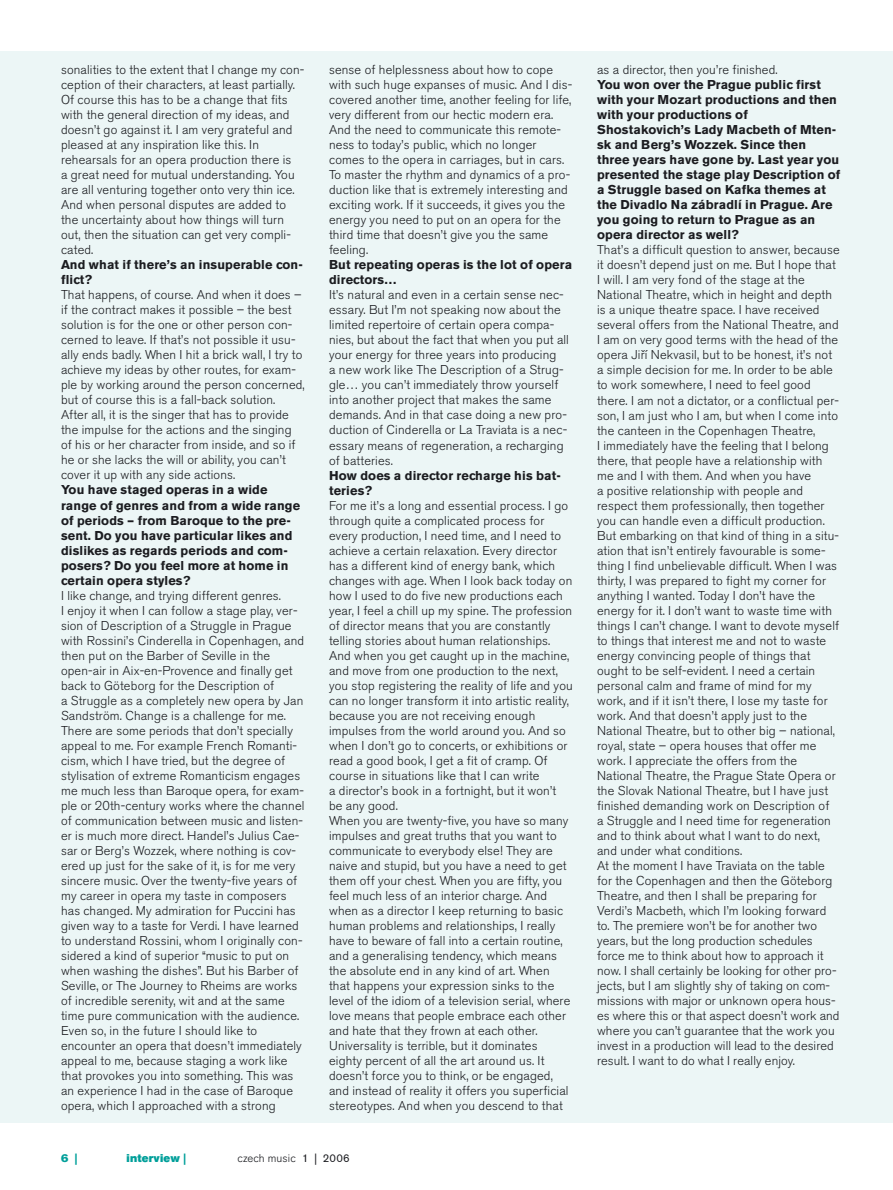
<style>
.page{position:relative;width:893px;height:1190px;background:#fff}
.page>*{position:absolute;margin:0;border:0;box-sizing:border-box;transform-origin:0 0}
.t1{font:300 12.75px/15px "Akzidenz Grotesk BECE";letter-spacing:.01em;color:#1b1c20}
.t2{font:700 12.75px/15px "Akzidenz Grotesk BECE";letter-spacing:.01em;color:#1b1c20}
.t3{font:300 11.25px "Akzidenz Grotesk BECE";letter-spacing:.01em;color:#1b1c20}
.t4{font:11.25px "Akzidenz Grotesk BECE Super";letter-spacing:.015em;color:#009f9a}
.s1{font-weight:400}
</style>
<div class="page">
<div style="left:0;top:51px;width:892px;height:1072px;background:#ecf6f6"></div>
<p class="t1" style="left:61px;top:64px;width:245px">sonalities to the extent that I change my con&shy;ception of their characters, at least partially.<br>Of course this has to be a change that fits with the general direction of my ideas, and doesn’t go against it. I am very grateful and pleased at any inspiration like this. In rehearsals for an opera production there is<br>a great need for mutual understanding. You are all venturing together onto very thin ice.<br>And when personal disputes are added to the uncertainty about how things will turn out, then the situation can get very compli&shy;cated.</p>
<p class="t2" style="left:61px;top:259px;width:243px">And what if there’s an insuperable con&shy;flict?</p>
<p class="t1" style="left:61px;top:289px;width:245px">That happens, of course. And when it does – if the contract makes it possible – the best solution is for the one or other person con&shy;cerned to leave. If that’s not possible it usu&shy;ally ends badly. When I hit a brick wall, I try to achieve my ideas by other routes, for exam&shy;ple by working around the person concerned, but of course this is a fall-back solution.<br>After all, it is the singer that has to provide the impulse for the actions and the singing of his or her character from inside, and so if he or she lacks the will or ability, you can’t cover it up with any side actions.</p>
<p class="t2" style="left:61px;top:484px;width:241px">You have staged operas in a wide range of genres and from a wide range of periods – from Baroque to the pre&shy;sent. Do you have particular likes and dislikes as regards periods and com&shy;posers? Do you feel more at home in certain opera styles?</p>
<p class="t1" style="left:61px;top:589px;width:245px">I like change, and trying different genres.<br>I enjoy it when I can follow a stage play, ver&shy;sion of Description of a Struggle in Prague with Rossini’s Cinderella in Copenhagen, and then put on the Barber of Seville in the open-air in Aix-en-Provence and finally get back to Göteborg for the Description of<br>a Struggle as a completely new opera by Jan Sandström. Change is a challenge for me.<br>There are some periods that don’t specially appeal to me. For example French Romanti&shy;cism, which I have tried, but the degree of stylisation of extreme Romanticism engages me much less than Baroque opera, for exam&shy;ple or 20th-century works where the channel of communication between music and listen&shy;er is much more direct. Handel’s Julius Cae&shy;sar or Berg’s Wozzek, where nothing is cov&shy;ered up just for the sake of it, is for me very sincere music. Over the twenty-five years of my career in opera my taste in composers has changed. My admiration for Puccini has given way to a taste for Verdi. I have learned to understand Rossini, whom I originally con&shy;sidered a kind of superior “music to put on when washing the dishes”. But his Barber of Seville, or The Journey to Rheims are works of incredible serenity, wit and at the same time pure communication with the audience.<br>Even so, in the future I should like to encounter an opera that doesn’t immediately appeal to me, because staging a work like that provokes you into something. This was an experience I had in the case of Baroque opera, which I approached with a strong</p>
<p class="t1" style="left:329px;top:64px;width:244px">sense of helplessness about how to cope with such huge expanses of music. And I dis&shy;covered another time, another feeling for life, very different from our hectic modern era.<br>And the need to communicate this remote&shy;ness to today’s public, which no longer comes to the opera in carriages, but in cars.<br>To master the rhythm and dynamics of a pro&shy;duction like that is extremely interesting and exciting work. If it succeeds, it gives you the energy you need to put on an opera for the third time that doesn’t give you the same feeling.</p>
<p class="t2" style="left:329px;top:259px;width:244px">But repeating operas is the lot of opera directors…</p>
<p class="t1" style="left:329px;top:289px;width:241px">It’s natural and even in a certain sense nec&shy;essary. But I’m not speaking now about the limited repertoire of certain opera compa&shy;nies, but about the fact that when you put all your energy for three years into producing<br>a new work like The Description of a Strug&shy;gle… you can’t immediately throw yourself into another project that makes the same demands. And in that case doing a new pro&shy;duction of Cinderella or La Traviata is a nec&shy;essary means of regeneration, a recharging of batteries.</p>
<p class="t2" style="left:329px;top:469px;width:233px">How does a director recharge his bat&shy;teries?</p>
<p class="t1" style="left:329px;top:499px;width:245px">For me it’s a long and essential process. I go through quite a complicated process for every production, I need time, and I need to achieve a certain relaxation. Every director has a different kind of energy bank, which changes with age. When I look back today on how I used to do five new productions each year, I feel a chill up my spine. The profession of director means that you are constantly telling stories about human relationships.<br>And when you get caught up in the machine, and move from one production to the next, you stop registering the reality of life and you can no longer transform it into artistic reality, because you are not receiving enough impulses from the world around you. And so when I don’t go to concerts, or exhibitions or read a good book, I get a fit of cramp. Of course in situations like that I can write<br>a director’s book in a fortnight, but it won’t<br>be any good.<br>When you are twenty-five, you have so many impulses and great truths that you want to communicate to everybody else! They are naive and stupid, but you have a need to get them off your chest. When you are fifty, you feel much less of an interior charge. And when as a director I keep returning to basic human problems and relationships, I really have to beware of fall into a certain routine, and a generalising tendency, which means the absolute end in any kind of art. When that happens your expression sinks to the level of the idiom of a television serial, where love means that people embrace each other and hate that they frown at each other.<br>Universality is terrible, but it dominates eighty percent of all the art around us. It doesn’t force you to think, or be engaged, and instead of reality it offers you superficial stereotypes. And when you descend to that</p>
<p class="t4" style="left:61px;top:1153px;width:18px">6 |</p>
<p class="t4" style="left:127px;top:1153px;width:61px">interview |</p>
<p class="t3" style="left:237px;top:1153px;width:114px">czech music <span class="s1">1 | 2006</span></p>
<p class="t1" style="left:597px;top:64px;width:182px">as a director, then you’re finished.</p>
<p class="t2" style="left:597px;top:79px;width:245px">You won over the Prague public first with your Mozart productions and then with your productions of Shostakovich’s Lady Macbeth of Mten&shy;sk and Berg’s Wozzek. Since then three years have gone by. Last year you presented the stage play Description of a Struggle based on Kafka themes at the Divadlo Na zábradlí in Prague. Are you going to return to Prague as an opera director as well?</p>
<p class="t1" style="left:597px;top:244px;width:244px">That’s a difficult question to answer, because it doesn’t depend just on me. But I hope that I will. I am very fond of the stage at the National Theatre, which in height and depth is a unique theatre space. I have received several offers from the National Theatre, and I am on very good terms with the head of the opera Jiří Nekvasil, but to be honest, it’s not a simple decision for me. In order to be able to work somewhere, I need to feel good there. I am not a dictator, or a conflictual per&shy;son, I am just who I am, but when I come into the canteen in the Copenhagen Theatre,<br>I immediately have the feeling that I belong there, that people have a relationship with me and I with them. And when you have<br>a positive relationship with people and respect them professionally, then together you can handle even a difficult production.<br>But embarking on that kind of thing in a situ&shy;ation that isn’t entirely favourable is some&shy;thing I find unbelievable difficult. When I was thirty, I was prepared to fight my corner for anything I wanted. Today I don’t have the energy for it. I don’t want to waste time with things I can’t change. I want to devote myself to things that interest me and not to waste energy convincing people of things that ought to be self-evident. I need a certain personal calm and frame of mind for my work, and if it isn’t there, I lose my taste for work. And that doesn’t apply just to the National Theatre, but to other big – national, royal, state – opera houses that offer me work. I appreciate the offers from the National Theatre, the Prague State Opera or the Slovak National Theatre, but I have just finished demanding work on Description of<br>a Struggle and I need time for regeneration and to think about what I want to do next, and under what conditions.<br>At the moment I have Traviata on the table for the Copenhagen and then the Göteborg Theatre, and then I shall be preparing for Verdi’s Macbeth, which I’m looking forward to. The premiere won’t be for another two years, but the long production schedules force me to think about how to approach it now. I shall certainly be looking for other pro&shy;jects, but I am slightly shy of taking on com&shy;missions with major or unknown opera hous&shy;es where this or that aspect doesn’t work and where you can’t guarantee that the work you invest in a production will lead to the desired result. I want to do what I really enjoy.</p>
</div>
